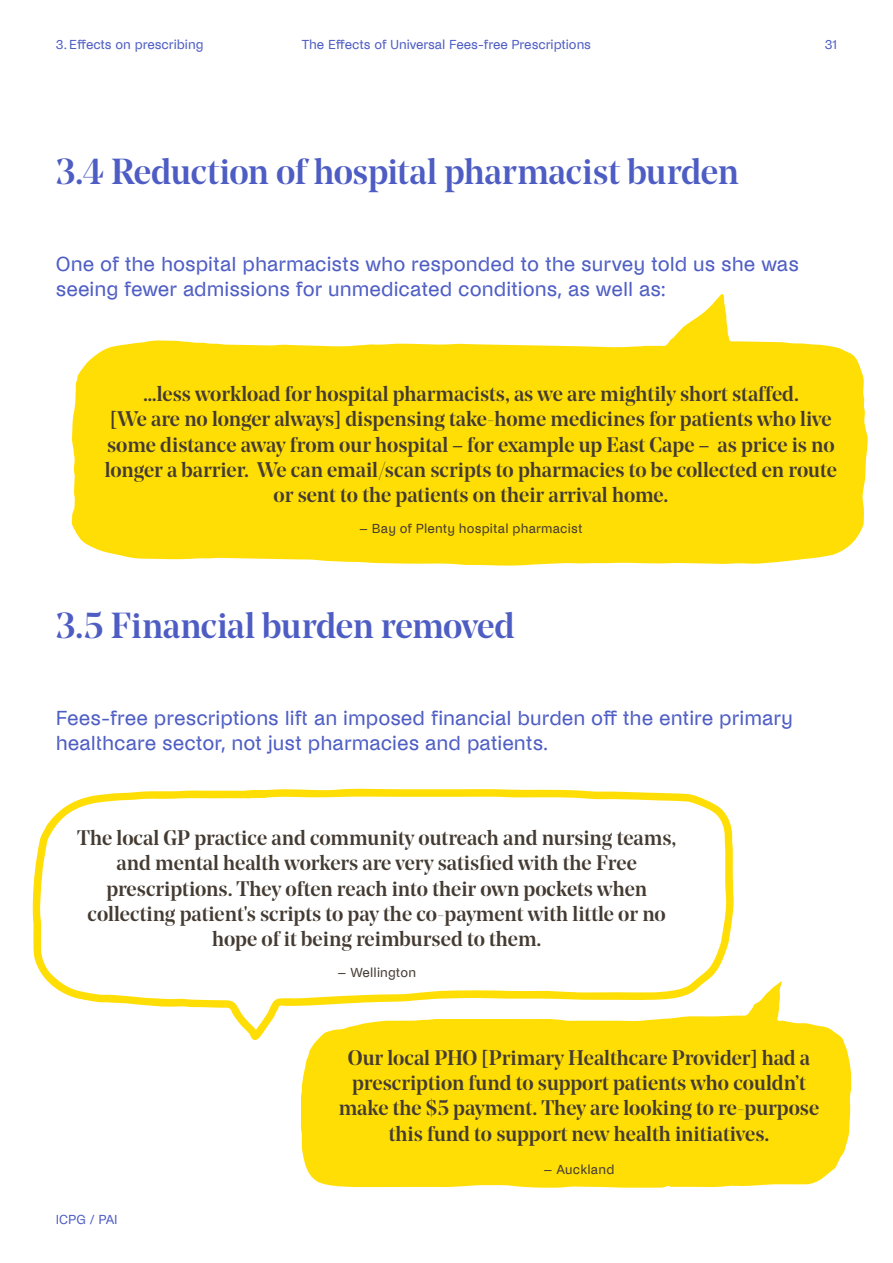
<style>
.page{position:relative;width:893px;height:1263px;background:#fff}
.page>*{position:absolute;margin:0;border:0;box-sizing:border-box;transform-origin:0 0}
.t1{font:500 36px "Noe Display";letter-spacing:-.015em;color:#4e5dc4}
.t2{font:500 21px/25.2px "Noe Display";color:#443b32;text-align:center}
.t3{font:21px/25.2px "Noi Grotesk";color:#4e5dc4}
.t4{font:13.5px "Noi Grotesk";color:#4e5dc4}
.t5{font:13.5px "Noi Grotesk";letter-spacing:.015em;color:#443b32}
.s1{font-family:"Myriad Pro";font-weight:400}
</style>
<div class="page">
<svg style="left:72px;top:294px;width:796px;height:272px;fill:#ffde05"></svg>
<svg style="left:33px;top:788px;width:701px;height:252px"></svg>
<svg style="left:301px;top:981px;width:551px;height:207px;fill:#ffde05"></svg>
<p class="t4" style="left:56px;top:37px;width:149px">3. Effects on prescribing</p>
<p class="t4" style="left:302px;top:37px;width:291px">The Effects of Universal Fees-free Prescriptions</p>
<p class="t4" style="left:825px;top:37px;width:14px">31</p>
<h1 class="t1" style="left:56px;top:155px;width:684px">3.4 Reduction of hospital pharmacist burden</h1>
<p class="t3" style="left:56px;top:252px;width:745px">One of the hospital pharmacists who responded to the survey told us she was seeing fewer admissions for unmedicated conditions, as well as:</p>
<p class="t2" style="left:105px;top:383px;width:734px">…less workload for hospital pharmacists, as we are mightily short staffed.<br>[We are no longer always] dispensing take-home medicines for patients who live some distance away from our hospital <span class="s1">–</span> for example up East Cape <span class="s1">–</span> as price is no longer a barrier. We can email/scan scripts to pharmacies to be collected en route or sent to the patients on their arrival home.</p>
<p class="t5" style="left:359px;top:521px;width:225px">– Bay of Plenty hospital pharmacist</p>
<h1 class="t1" style="left:56px;top:609px;width:461px">3.5 Financial burden removed</h1>
<p class="t3" style="left:56px;top:706px;width:739px">Fees-free prescriptions lift an imposed financial burden off the entire primary healthcare sector, not just pharmacies and patients.</p>
<p class="t2" style="left:77px;top:827px;width:601px">The local GP practice and community outreach and nursing teams, and mental health workers are very satisfied with the Free prescriptions. They often reach into their own pockets when collecting patient's scripts to pay the co-payment with little or no hope of it being reimbursed to them.</p>
<p class="t5" style="left:338px;top:965px;width:80px">– Wellington</p>
<p class="t4" style="left:56px;top:1211px;width:63px">ICPG / PAI</p>
<p class="t2" style="left:339px;top:1047px;width:482px">Our local PHO [Primary Healthcare Provider] had a prescription fund to support patients who couldn’t make the $5 payment. They are looking to re-purpose this fund to support new health initiatives.</p>
<p class="t5" style="left:544px;top:1162px;width:72px">– Auckland</p>
</div>
